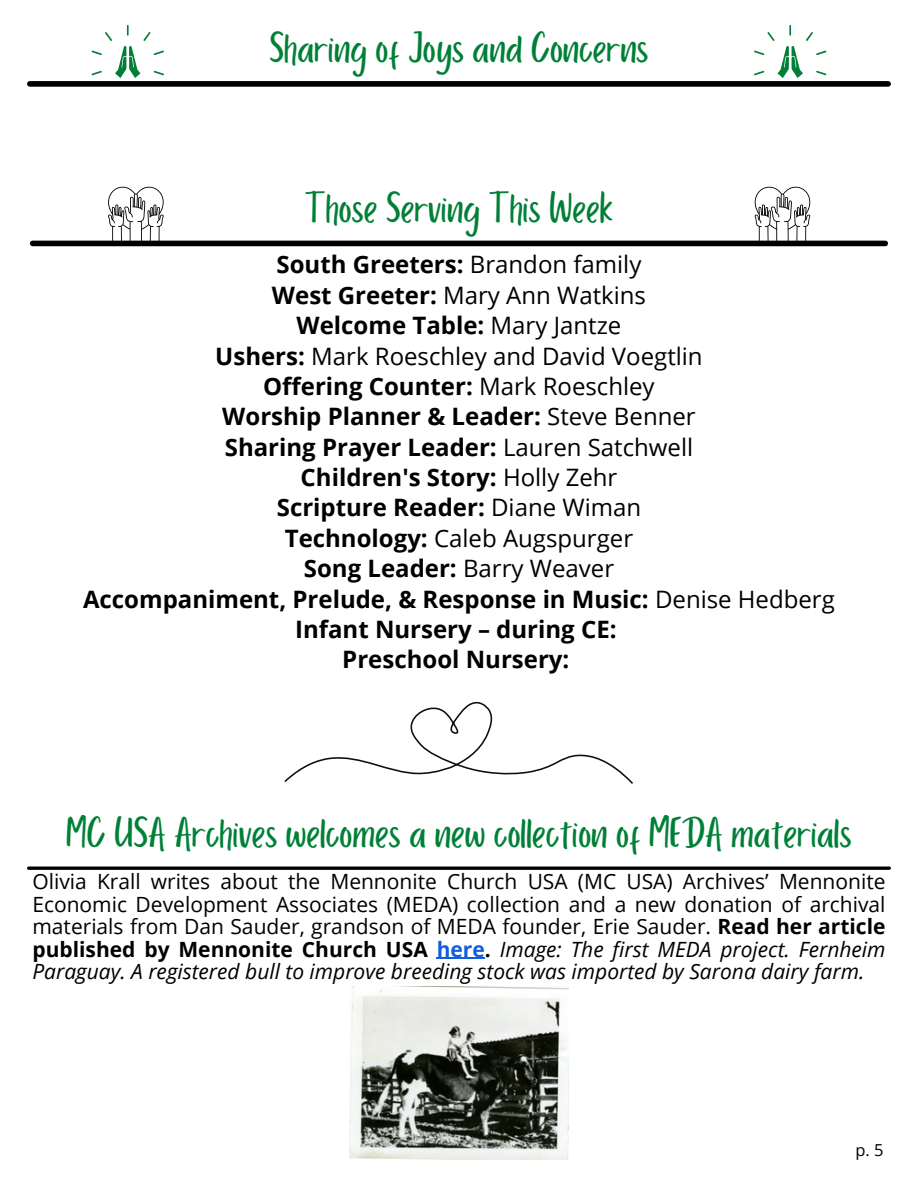
<style>
.page{position:relative;width:918px;height:1188px;background:#fff}
.page>*{position:absolute;margin:0;border:0;box-sizing:border-box;transform-origin:0 0}
.t1{font:45px "Porcelain";color:#008037}
.t2{font:700 24px/30.3px "Open Sans";color:#000;text-align:center}
.t3{font:21px/22.5px "Open Sans";color:#000;text-align:justify}
.t4{font:16.5px "Open Sans";color:#000}
.s1{font-weight:400}
.s2{font-weight:700}
.s3{font-weight:700;color:#115ddf}
.s4{font-style:italic}
</style>
<div class="page">
<svg style="left:752px;top:186px;width:61px;height:55px"></svg>
<svg style="left:105px;top:186px;width:62px;height:55px"></svg>
<div style="left:33px;top:241px;width:852px;height:5px;background:#000"></div>
<svg style="left:754px;top:25px;width:72px;height:53px"></svg>
<svg style="left:91px;top:25px;width:73px;height:53px"></svg>
<div style="left:30px;top:81px;width:858px;height:6px;background:#000"></div>
<svg style="left:284px;top:701px;width:349px;height:83px"></svg>
<hr style="left:29px;top:867px;width:860px;height:3px;background:#000">
<hr style="left:437px;top:958px;width:48px;height:1px;background:#115ddf">
<img style="left:349px;top:987px;width:219px;height:173px">
<h1 class="t1" style="left:269px;top:24px;width:381px">Sharing of Joys and Concerns</h1>
<p class="t1" style="left:305px;top:184px;width:310px">Those Serving This Week</p>
<p class="t2" style="left:83px;top:249px;width:753px">South Greeters: <span class="s1">Brandon family<br></span>West Greeter: <span class="s1">Mary Ann Watkins<br></span>Welcome Table: <span class="s1">Mary Jantze<br></span>Ushers: <span class="s1">Mark Roeschley and David Voegtlin<br></span>Offering Counter: <span class="s1">Mark Roeschley<br></span>Worship Planner &amp; Leader: <span class="s1">Steve Benner<br></span>Sharing Prayer Leader: <span class="s1">Lauren Satchwell<br></span>Children's Story: <span class="s1">Holly Zehr<br></span>Scripture Reader: <span class="s1">Diane Wiman<br></span>Technology: <span class="s1">Caleb Augspurger<br></span>Song Leader: <span class="s1">Barry Weaver<br></span>Accompaniment, Prelude, &amp; Response in Music: <span class="s1">Denise Hedberg </span>Infant Nursery – during CE:<br>Preschool Nursery:</p>
<p class="t1" style="left:66px;top:809px;width:787px">MC USA Archives welcomes a new collection of MEDA materials</p>
<p class="t3" style="left:32px;top:870px;width:855px">Olivia Krall writes about the Mennonite Church USA (MC USA) Archives’ Mennonite Economic Development Associates (MEDA) collection and a new donation of archival materials from Dan Sauder, grandson of MEDA founder, Erie Sauder. <span class="s2">Read her article published by Mennonite Church USA</span> <span class="s3">here</span><span class="s2">.</span> <span class="s4">Image: The first MEDA project. Fernheim Paraguay. A registered bull to improve breeding stock was imported by Sarona dairy farm.</span></p>
<h1 class="t4" style="left:855px;top:1138px;width:30px">p. 5</h1>
</div>
